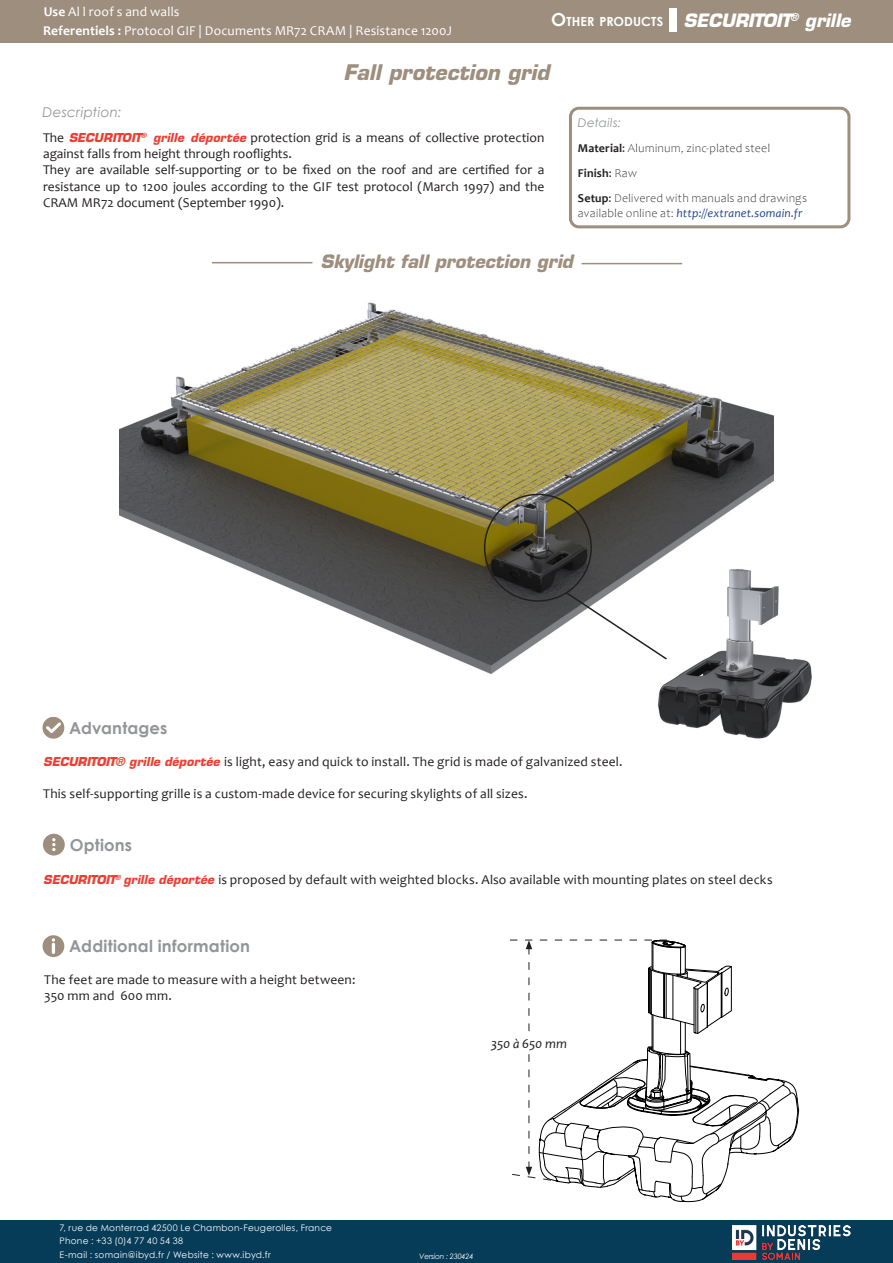
<style>
.page{position:relative;width:893px;height:1263px;background:#fff}
.page>*{position:absolute;margin:0;border:0;box-sizing:border-box;transform-origin:0 0}
.t1{font:italic 700 21px "Eurostile LT Std";color:#9d8e7d}
.t2{font:italic 700 18px "Eurostile LT Std";color:#9d8e7d}
.t3{font:italic 700 18px "Eurostile LT Std";letter-spacing:-.01em;color:#fff}
.t4{font:700 16.5px "Century Gothic";letter-spacing:.01em;color:#939598}
.t5{font:13.5px/16.2px "Candara";letter-spacing:.01em;color:#231f20}
.t6{font:13.5px/18.9px "Candara";letter-spacing:.01em;color:#fff}
.t7{font:italic 13.5px "Century Gothic";letter-spacing:.015em;color:#939598}
.t8{font:italic 13.5px "Candara";letter-spacing:-.01em;color:#231f20}
.t9{font:700 12.6px "Century Gothic";letter-spacing:.005em;color:#fff}
.t10{font:300 12px/25.2px "Candara";letter-spacing:.02em;color:#231f20}
.t11{font:italic 12px "Candara";letter-spacing:.015em;color:#21428a}
.t12{font:italic 12px "Century Gothic";letter-spacing:.025em;color:#939598}
.t13{font:9px/13.5px "Century Gothic";letter-spacing:.03em;color:#fff}
.t14{font:italic 7.5px "Century Gothic";letter-spacing:-.025em;color:#fff}
.s1{font-weight:700}
.s2{font-size:18px}
.s3{font-family:"Eurostile LT Std";font-weight:700;font-style:italic;font-size:12px;color:#ee3e34}
.s4{font-weight:400}
.s5{font-weight:300;font-style:normal;color:#231f20}
</style>
<div class="page">
<div style="left:0;top:0;width:893px;height:43px;background:#9d8e7d"></div>
<div style="left:669px;top:9px;width:8px;height:23px;background:#fff"></div>
<div style="left:569px;top:107px;width:281px;height:121px;border:3px solid #9d8e7d;border-radius:9px"></div>
<div style="left:0;top:1220px;width:893px;height:43px;background:#073c59"></div>
<img style="left:733px;top:1225px;width:117px;height:34px">
<img style="left:120px;top:302px;width:653px;height:372px">
<div style="left:43px;top:717px;width:21px;height:22px;background:#9d8e7d;border-radius:50%"></div>
<svg style="left:46px;top:722px;width:15px;height:11px"></svg>
<div style="left:43px;top:834px;width:22px;height:21px;background:#9d8e7d;border-radius:50%"></div>
<svg style="left:52px;top:838px;width:4px;height:13px"></svg>
<div style="left:43px;top:935px;width:21px;height:22px;background:#9d8e7d;border-radius:50%"></div>
<svg style="left:52px;top:938px;width:3px;height:16px"></svg>
<svg style="left:510px;top:940px;width:289px;height:262px"></svg>
<div style="left:476px;top:1034px;width:106px;height:19px;background:#fff"></div>
<hr style="left:212px;top:262px;width:100px;height:1px;background:#9d8e7d">
<hr style="left:582px;top:263px;width:100px;height:1px;background:#9d8e7d">
<div style="left:484px;top:494px;width:108px;height:108px;border:2px solid #231f20;border-radius:50%"></div>
<img style="left:655px;top:564px;width:157px;height:175px">
<svg style="left:565px;top:591px;width:103px;height:70px"></svg>
<p class="t6" style="left:43px;top:2px;width:411px"><span class="s1">Use</span> Al l roof s and walls<br><span class="s1">Referentiels :</span> Protocol GIF | Documents MR72 CRAM | Resistance 1200J</p>
<p class="t9" style="left:551px;top:12px;width:113px"><span class="s2">O</span>THER PRODUCTS</p>
<p class="t1" style="left:344px;top:60px;width:207px">Fall protection grid</p>
<h2 class="t3" style="left:684px;top:10px;width:168px">SECURITOIT<sup>®</sup> grille</h2>
<p class="t7" style="left:43px;top:103px;width:81px">Description:</p>
<p class="t5" style="left:43px;top:129px;width:503px">The <span class="s3">SECURITOIT</span><sup>®</sup> <span class="s3">grille déportée</span> protection grid is a means of collective protection against falls from height through rooflights.</p>
<p class="t5" style="left:43px;top:162px;width:503px;text-align:justify">They are available self-supporting or to be fixed on the roof and are certified for a resistance up to 1200 joules according to the GIF test protocol (March 1997) and the CRAM MR72 document (September 1990).</p>
<p class="t12" style="left:578px;top:114px;width:45px">Details:</p>
<p class="t10" style="left:578px;top:135px;width:231px"><span class="s1">Material</span><span class="s4">:</span> Aluminum, zinc-plated steel<br><span class="s1">Finish</span><span class="s4">:</span> Raw<br><span class="s1">Setup</span><span class="s4">:</span> Delivered with manuals and drawings</p>
<p class="t11" style="left:578px;top:205px;width:226px"><span class="s5">available online at:</span> http://extranet.somain.fr</p>
<p class="t2" style="left:321px;top:251px;width:254px">Skylight fall protection grid</p>
<p class="t4" style="left:69px;top:715px;width:99px">Advantages</p>
<p class="t5" style="left:43px;top:753px;width:581px"><span class="s3">SECURITOIT® grille déportée</span> is light, easy and quick to install. The grid is made of galvanized steel.</p>
<p class="t5" style="left:43px;top:785px;width:486px">This self-supporting grille is a custom-made device for securing skylights of all sizes.</p>
<p class="t4" style="left:70px;top:832px;width:64px">Options</p>
<p class="t5" style="left:43px;top:871px;width:731px"><span class="s3">SECURITOIT</span><sup>®</sup> <span class="s3">grille déportée</span> is proposed by default with weighted blocks. Also available with mounting plates on steel decks</p>
<p class="t4" style="left:69px;top:934px;width:182px">Additional information</p>
<p class="t5" style="left:44px;top:971px;width:313px">The feet are made to measure with a height between:</p>
<p class="t5" style="left:44px;top:987px;width:129px">350 mm and 600 mm.</p>
<p class="t8" style="left:491px;top:1035px;width:78px">350 à 650 mm</p>
<p class="t13" style="left:60px;top:1221px;width:274px">7, rue de Monterrad 42500 Le Chambon-Feugerolles, France<br>Phone : +33 (0)4 77 40 54 38<br>E-mail : somain@ibyd.fr / Website : www.ibyd.fr</p>
<p class="t14" style="left:419px;top:1250px;width:56px">Version : 230424</p>
</div>
